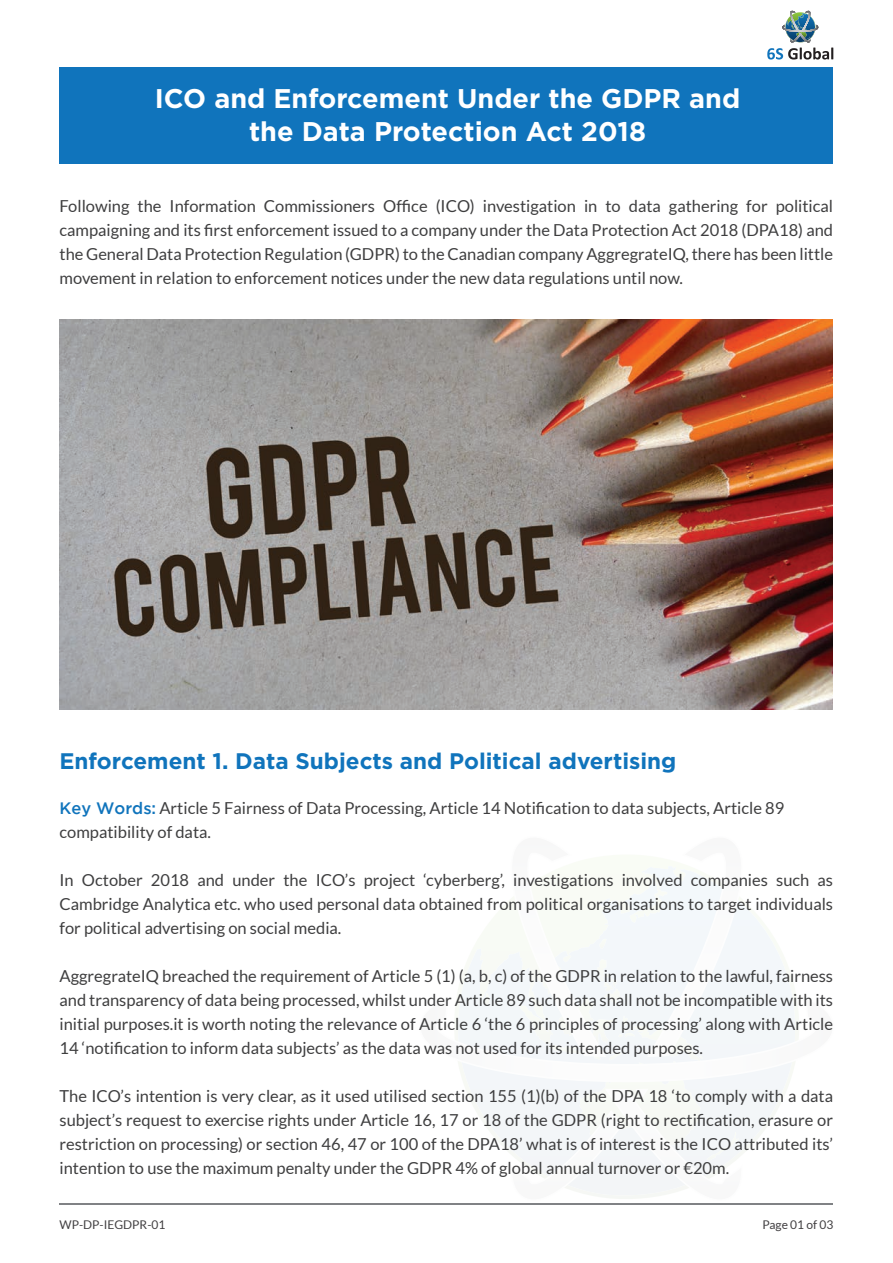
<style>
.page{position:relative;width:893px;height:1263px;background:#fff}
.page>*{position:absolute;margin:0;border:0;box-sizing:border-box;transform-origin:0 0}
.t1{font:700 27px/32.4px "Gotham";color:#fff;text-align:center}
.t2{font:700 22.5px "Gotham";color:#1074bc}
.t3{font:16.5px/24px "Lato";color:#3e3e3f;text-align:justify}
.t4{font:12px "Lato";color:#413f41}
.s1{font-family:"Gotham";font-weight:500;color:#1074bc}
</style>
<div class="page">
<svg style="left:767px;top:10px;width:66px;height:50px"></svg>
<hr style="left:60px;top:1203px;width:773px;height:1px;background:#808285">
<div style="left:60px;top:67px;width:773px;height:96px;background:#1074bc"></div>
<svg style="left:458px;top:867px;width:337px;height:332px"></svg>
<img style="left:60px;top:320px;width:772px;height:390px">
<h1 class="t1" style="left:155px;top:82px;width:587px">ICO and Enforcement Under the GDPR and the Data Protection Act 2018</h1>
<p class="t3" style="left:60px;top:194px;width:775px">Following the Information Commissioners Office (ICO) investigation in to data gathering for political campaigning and its first enforcement issued to a company under the Data Protection Act 2018 (DPA18) and the General Data Protection Regulation (GDPR) to the Canadian company AggregrateIQ, there has been little movement in relation to enforcement notices under the new data regulations until now.</p>
<h2 class="t2" style="left:60px;top:748px;width:618px">Enforcement 1. Data Subjects and Political advertising</h2>
<p class="t3" style="left:60px;top:796px;width:726px"><span class="s1">Key Words:</span> Article 5 Fairness of Data Processing, Article 14 Notification to data subjects, Article 89 compatibility of data.</p>
<p class="t3" style="left:60px;top:868px;width:775px">In October 2018 and under the ICO’s project ‘cyberberg’, investigations involved companies such as Cambridge Analytica etc. who used personal data obtained from political organisations to target individuals for political advertising on social media.</p>
<p class="t3" style="left:60px;top:964px;width:775px">AggregrateIQ breached the requirement of Article 5 (1) (a, b, c) of the GDPR in relation to the lawful, fairness and transparency of data being processed, whilst under Article 89 such data shall not be incompatible with its initial purposes.it is worth noting the relevance of Article 6 ‘the 6 principles of processing’ along with Article 14 ‘notification to inform data subjects’ as the data was not used for its intended purposes.</p>
<p class="t3" style="left:60px;top:1084px;width:775px">The ICO’s intention is very clear, as it used utilised section 155 (1)(b) of the DPA 18 ‘to comply with a data subject’s request to exercise rights under Article 16, 17 or 18 of the GDPR (right to rectification, erasure or restriction on processing) or section 46, 47 or 100 of the DPA18’ what is of interest is the ICO attributed its’ intention to use the maximum penalty under the GDPR 4% of global annual turnover or €20m.</p>
<p class="t4" style="left:60px;top:1218px;width:107px">WP-DP-IEGDPR-01</p>
<p class="t4" style="left:762px;top:1218px;width:73px">Page 01 of 03</p>
</div>
